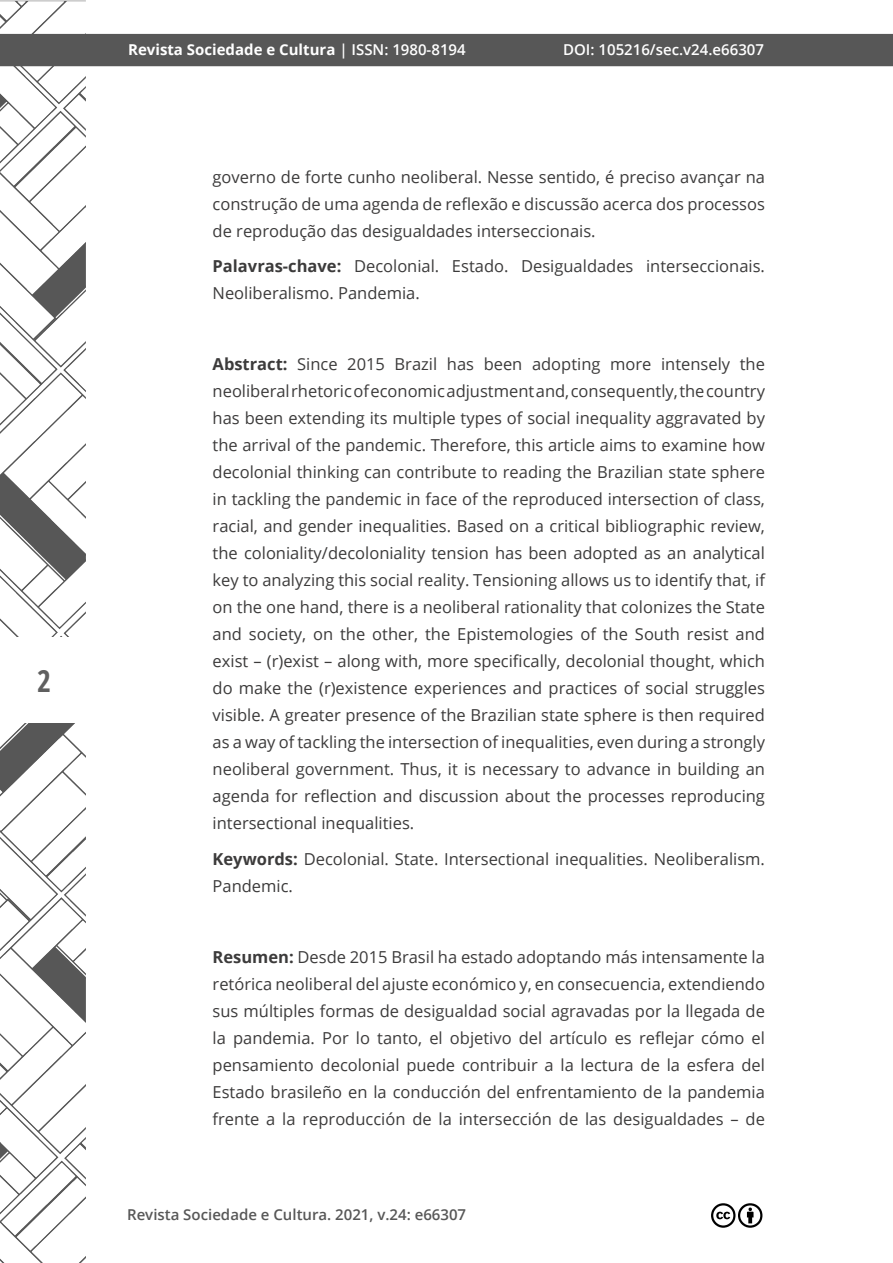
<style>
.page{position:relative;width:893px;height:1263px;background:#fff}
.page>*{position:absolute;margin:0;border:0;box-sizing:border-box;transform-origin:0 0}
.t1{font:700 condensed 30px "Open Sans";color:#5f5f5f}
.t2{font:16.5px/27px "Open Sans";color:#3c3b3b;text-align:justify}
.t3{font:600 15px "Open Sans";color:#575757}
.t4{font:700 15px "Open Sans";color:#fff}
.t5{font:600 15px "Open Sans";color:#fff}
.s1{font-weight:600}
.s2{font-weight:700}
</style>
<div class="page">
<img style="left:0;top:1px;width:85px;height:1262px">
<div style="left:0;top:34px;width:893px;height:32px;background:#575757"></div>
<svg style="left:711px;top:1203px;width:52px;height:25px"></svg>
<div style="left:0;top:638px;width:91px;height:85px;background:#fff"></div>
<h1 class="t1" style="left:37px;top:660px;width:15px">2</h1>
<p class="t4" style="left:128px;top:39px;width:339px">Revista Sociedade e Cultura <span class="s1">| ISSN: 1980-8194</span></p>
<p class="t5" style="left:563px;top:39px;width:202px">DOI: 105216/sec.v24.e66307</p>
<p class="t2" style="left:213px;top:163px;width:554px">governo de forte cunho neoliberal. Nesse sentido, é preciso avançar na construção de uma agenda de reflexão e discussão acerca dos processos de reprodução das desigualdades interseccionais.</p>
<p class="t2" style="left:213px;top:252px;width:554px"><span class="s2">Palavras-chave:</span> Decolonial. Estado. Desigualdades interseccionais.<br>Neoliberalismo. Pandemia.</p>
<p class="t2" style="left:213px;top:350px;width:554px"><span class="s2">Abstract:</span> Since 2015 Brazil has been adopting more intensely the neoliberal rhetoric of economic adjustment and, consequently, the country has been extending its multiple types of social inequality aggravated by the arrival of the pandemic. Therefore, this article aims to examine how decolonial thinking can contribute to reading the Brazilian state sphere in tackling the pandemic in face of the reproduced intersection of class, racial, and gender inequalities. Based on a critical bibliographic review, the coloniality/decoloniality tension has been adopted as an analytical key to analyzing this social reality. Tensioning allows us to identify that, if on the one hand, there is a neoliberal rationality that colonizes the State and society, on the other, the Epistemologies of the South resist and exist – (r)exist – along with, more specifically, decolonial thought, which do make the (r)existence experiences and practices of social struggles visible. A greater presence of the Brazilian state sphere is then required as a way of tackling the intersection of inequalities, even during a strongly neoliberal government. Thus, it is necessary to advance in building an agenda for reflection and discussion about the processes reproducing intersectional inequalities.</p>
<p class="t2" style="left:213px;top:845px;width:554px"><span class="s2">Keywords:</span> Decolonial. State. Intersectional inequalities. Neoliberalism.<br>Pandemic.</p>
<p class="t2" style="left:213px;top:943px;width:554px"><span class="s2">Resumen:</span> Desde 2015 Brasil ha estado adoptando más intensamente la retórica neoliberal del ajuste económico y, en consecuencia, extendiendo sus múltiples formas de desigualdad social agravadas por la llegada de la pandemia. Por lo tanto, el objetivo del artículo es reflejar cómo el pensamiento decolonial puede contribuir a la lectura de la esfera del Estado brasileño en la conducción del enfrentamiento de la pandemia frente a la reproducción de la intersección de las desigualdades – de</p>
<p class="t3" style="left:127px;top:1205px;width:341px">Revista Sociedade e Cultura. 2021, v.24: e66307</p>
</div>
